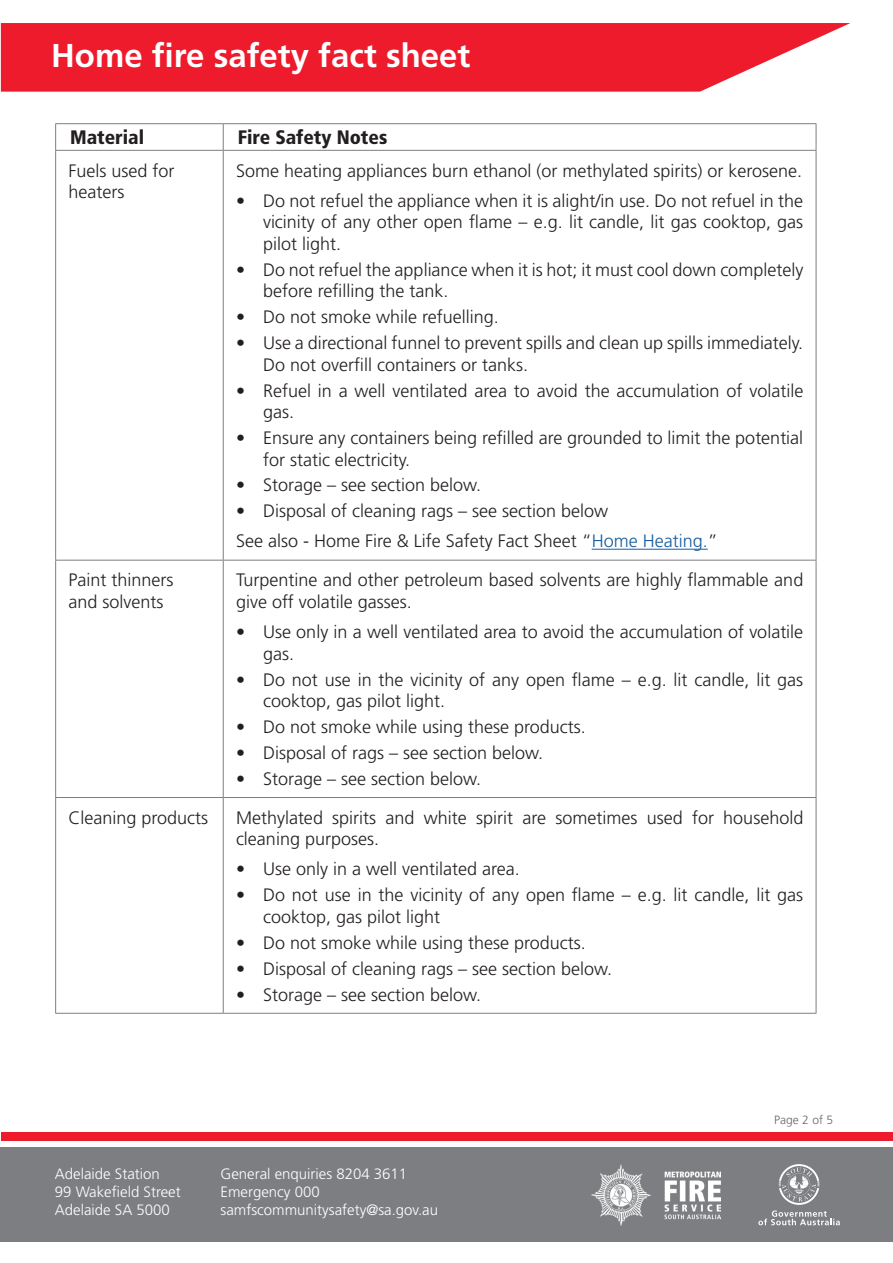
<style>
.page{position:relative;width:893px;height:1263px;background:#fff}
.page>*{position:absolute;margin:0;border:0;box-sizing:border-box;transform-origin:0 0}
.t1{font:700 33px "Frutiger LT Std";color:#fff}
.t2{font:900 condensed 19.5px "Frutiger LT Std";color:#231f20}
.Paragraph_Style_1{font:300 18px/21.6px "Frutiger LT Std";color:#231f20}
.t3{font:300 15px/18px "Frutiger LT Std";color:#fff}
.t4{font:300 12px "Frutiger LT Std";color:#67676a}
.s1{color:#175d9e}
</style>
<div class="page">
<div style="left:1px;top:1132px;width:892px;height:8px;background:#ee1b2c"></div>
<div style="left:0;top:1147px;width:893px;height:94px;background:#7c7e81"></div>
<img style="left:591px;top:1165px;width:129px;height:60px">
<svg style="left:758px;top:1164px;width:82px;height:61px"></svg>
<svg style="left:1px;top:23px;width:849px;height:69px;background:#ef303f"></svg>
<hr style="left:55px;top:560px;width:168px;height:1px;background:#7c7e81">
<hr style="left:223px;top:560px;width:593px;height:1px;background:#7c7e81">
<hr style="left:55px;top:797px;width:168px;height:1px;background:#7c7e81">
<hr style="left:223px;top:797px;width:593px;height:1px;background:#7c7e81">
<hr style="left:55px;top:1013px;width:168px;height:1px;background:#7c7e81">
<hr style="left:223px;top:1013px;width:593px;height:1px;background:#7c7e81">
<hr style="left:55px;top:123px;width:168px;height:1px;background:#7c7e81">
<svg style="left:55px;top:124px;width:1px;height:26px"></svg>
<hr style="left:223px;top:123px;width:593px;height:1px;background:#7c7e81">
<svg style="left:223px;top:124px;width:1px;height:26px"></svg>
<svg style="left:816px;top:124px;width:1px;height:26px"></svg>
<hr style="left:55px;top:150px;width:168px;height:1px;background:#7c7e81">
<hr style="left:55px;top:151px;width:1px;height:409px;background:#7c7e81">
<hr style="left:223px;top:150px;width:593px;height:1px;background:#7c7e81">
<hr style="left:223px;top:151px;width:1px;height:409px;background:#7c7e81">
<hr style="left:816px;top:151px;width:1px;height:409px;background:#7c7e81">
<hr style="left:55px;top:560px;width:1px;height:237px;background:#7c7e81">
<hr style="left:223px;top:560px;width:1px;height:237px;background:#7c7e81">
<hr style="left:816px;top:560px;width:1px;height:237px;background:#7c7e81">
<hr style="left:55px;top:798px;width:1px;height:215px;background:#7c7e81">
<hr style="left:223px;top:798px;width:1px;height:215px;background:#7c7e81">
<hr style="left:816px;top:798px;width:1px;height:215px;background:#7c7e81">
<hr style="left:592px;top:549px;width:116px;height:1px;background:#175d9e">
<h1 class="t1" style="left:51px;top:36px;width:421px">Home fire safety fact sheet</h1>
<p class="t2" style="left:70px;top:126px;width:76px">Material</p>
<p class="t2" style="left:238px;top:126px;width:151px">Fire Safety Notes</p>
<p class="Paragraph_Style_1" style="left:68px;top:160px;width:108px">Fuels used for heaters</p>
<p class="Paragraph_Style_1" style="left:236px;top:160px;width:568px">Some heating appliances burn ethanol (or methylated spirits) or kerosene.</p>
<p class="Paragraph_Style_1" style="left:263px;top:190px;width:542px;text-align:justify;text-indent:-27px">• Do not refuel the appliance when it is alight/in use. Do not refuel in the vicinity of any other open flame – e.g. lit candle, lit gas cooktop, gas pilot light.</p>
<p class="Paragraph_Style_1" style="left:263px;top:259px;width:542px;text-indent:-27px">• Do not refuel the appliance when it is hot; it must cool down completely before refilling the tank.</p>
<p class="Paragraph_Style_1" style="left:236px;top:306px;width:264px">• Do not smoke while refuelling.</p>
<p class="Paragraph_Style_1" style="left:263px;top:332px;width:542px;text-indent:-27px">• Use a directional funnel to prevent spills and clean up spills immediately.<br>Do not overfill containers or tanks.</p>
<p class="Paragraph_Style_1" style="left:263px;top:380px;width:542px;text-indent:-27px">• Refuel in a well ventilated area to avoid the accumulation of volatile gas.</p>
<p class="Paragraph_Style_1" style="left:263px;top:427px;width:542px;text-indent:-27px">• Ensure any containers being refilled are grounded to limit the potential for static electricity.</p>
<p class="Paragraph_Style_1" style="left:236px;top:475px;width:247px">• Storage – see section below.</p>
<p class="Paragraph_Style_1" style="left:236px;top:500px;width:374px">• Disposal of cleaning rags – see section below</p>
<p class="Paragraph_Style_1" style="left:236px;top:531px;width:483px">See also - Home Fire &amp; Life Safety Fact Sheet “<span class="s1">Home Heating.</span>”</p>
<p class="Paragraph_Style_1" style="left:68px;top:570px;width:107px">Paint thinners and solvents</p>
<p class="Paragraph_Style_1" style="left:236px;top:570px;width:569px">Turpentine and other petroleum based solvents are highly flammable and give off volatile gasses.</p>
<p class="Paragraph_Style_1" style="left:263px;top:621px;width:542px;text-indent:-27px">• Use only in a well ventilated area to avoid the accumulation of volatile gas.</p>
<p class="Paragraph_Style_1" style="left:263px;top:669px;width:542px;text-indent:-27px">• Do not use in the vicinity of any open flame – e.g. lit candle, lit gas cooktop, gas pilot light.</p>
<p class="Paragraph_Style_1" style="left:236px;top:716px;width:351px">• Do not smoke while using these products.</p>
<p class="Paragraph_Style_1" style="left:236px;top:742px;width:309px">• Disposal of rags – see section below.</p>
<p class="Paragraph_Style_1" style="left:236px;top:768px;width:247px">• Storage – see section below.</p>
<p class="Paragraph_Style_1" style="left:68px;top:807px;width:141px">Cleaning products</p>
<p class="Paragraph_Style_1" style="left:236px;top:807px;width:569px">Methylated spirits and white spirit are sometimes used for household cleaning purposes.</p>
<p class="Paragraph_Style_1" style="left:236px;top:859px;width:285px">• Use only in a well ventilated area.</p>
<p class="Paragraph_Style_1" style="left:263px;top:884px;width:542px;text-indent:-27px">• Do not use in the vicinity of any open flame – e.g. lit candle, lit gas cooktop, gas pilot light</p>
<p class="Paragraph_Style_1" style="left:236px;top:932px;width:351px">• Do not smoke while using these products.</p>
<p class="Paragraph_Style_1" style="left:236px;top:958px;width:378px">• Disposal of cleaning rags – see section below.</p>
<p class="Paragraph_Style_1" style="left:236px;top:984px;width:247px">• Storage – see section below.</p>
<p class="t3" style="left:55px;top:1165px;width:127px">Adelaide Station<br>99 Wakefield Street<br>Adelaide SA 5000</p>
<p class="t3" style="left:221px;top:1165px;width:219px">General enquiries 8204 3611<br>Emergency 000 samfscommunitysafety@sa.gov.au</p>
<p class="t4" style="left:774px;top:1113px;width:60px">Page 2 of 5</p>
</div>
